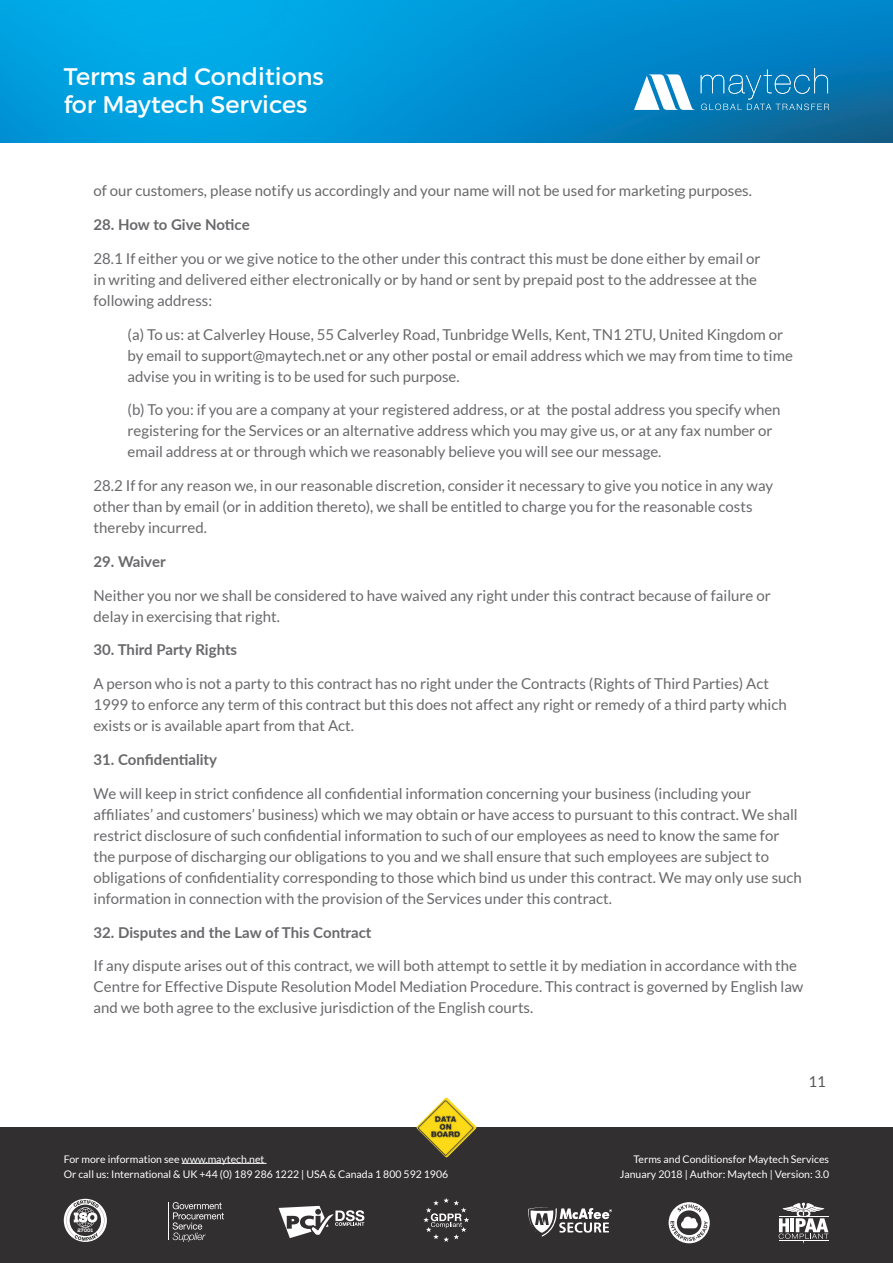
<style>
.page{position:relative;width:893px;height:1263px;background:#fff}
.page>*{position:absolute;margin:0;border:0;box-sizing:border-box;transform-origin:0 0}
.t1{font:24px/28.5px "Montserrat";color:#fff}
.MAIN_SECTION_HEADER{font:15px/21px "Lato";color:#69696c}
.MAIN_SECTION_HEADER-2{font:700 15px "Lato";color:#69696c}
.t2{font:15px "Lato";color:#57585a}
.t3{font:10.5px/15px "Lato";color:#fff}
.t4{font:800 4.95px "Nexa Slab";color:#fff}
</style>
<div class="page">
<img style="left:0;top:0;width:893px;height:142px">
<svg style="left:634px;top:68px;width:195px;height:42px;background:#3b97c8"></svg>
<div style="left:0;top:1127px;width:893px;height:136px;background:#312f30"></div>
<svg style="left:669px;top:1202px;width:41px;height:41px"></svg>
<hr style="left:168px;top:1202px;width:1px;height:38px;background:#fff">
<svg style="left:173px;top:1202px;width:51px;height:40px"></svg>
<svg style="left:279px;top:1206px;width:85px;height:32px"></svg>
<svg style="left:528px;top:1207px;width:84px;height:30px"></svg>
<svg style="left:779px;top:1202px;width:49px;height:42px"></svg>
<svg style="left:423px;top:1198px;width:46px;height:44px"></svg>
<hr style="left:182px;top:1163px;width:84px;height:1px;background:#fff">
<svg style="left:64px;top:1199px;width:43px;height:43px"></svg>
<img style="left:416px;top:1097px;width:61px;height:61px">
<h1 class="t1" style="left:64px;top:62px;width:262px">Terms and Conditions for Maytech Services</h1>
<p class="MAIN_SECTION_HEADER" style="left:94px;top:180px;width:660px">of our customers, please notify us accordingly and your name will not be used for marketing purposes.</p>
<p class="MAIN_SECTION_HEADER-2" style="left:94px;top:214px;width:158px">28. How to Give Notice</p>
<p class="MAIN_SECTION_HEADER" style="left:94px;top:248px;width:668px">28.1 If either you or we give notice to the other under this contract this must be done either by email or in writing and delivered either electronically or by hand or sent by prepaid post to the addressee at the following address:</p>
<p class="MAIN_SECTION_HEADER" style="left:128px;top:324px;width:667px">(a) To us: at Calverley House, 55 Calverley Road, Tunbridge Wells, Kent, TN1 2TU, United Kingdom or by email to support@maytech.net or any other postal or email address which we may from time to time advise you in writing is to be used for such purpose.</p>
<p class="MAIN_SECTION_HEADER" style="left:128px;top:399px;width:654px">(b) To you: if you are a company at your registered address, or at the postal address you specify when registering for the Services or an alternative address which you may give us, or at any fax number or email address at or through which we reasonably believe you will see our message.</p>
<p class="MAIN_SECTION_HEADER" style="left:94px;top:475px;width:681px">28.2 If for any reason we, in our reasonable discretion, consider it necessary to give you notice in any way other than by email (or in addition thereto), we shall be entitled to charge you for the reasonable costs thereby incurred.</p>
<p class="MAIN_SECTION_HEADER-2" style="left:94px;top:550px;width:74px">29. Waiver</p>
<p class="MAIN_SECTION_HEADER" style="left:94px;top:585px;width:679px">Neither you nor we shall be considered to have waived any right under this contract because of failure or delay in exercising that right.</p>
<p class="MAIN_SECTION_HEADER-2" style="left:94px;top:639px;width:145px">30. Third Party Rights</p>
<p class="MAIN_SECTION_HEADER" style="left:94px;top:673px;width:695px">A person who is not a party to this contract has no right under the Contracts (Rights of Third Parties) Act<br>1999 to enforce any term of this contract but this does not affect any right or remedy of a third party which exists or is available apart from that Act.</p>
<p class="MAIN_SECTION_HEADER-2" style="left:94px;top:748px;width:125px">31. Confidentiality</p>
<p class="MAIN_SECTION_HEADER" style="left:94px;top:783px;width:710px">We will keep in strict confidence all confidential information concerning your business (including your affiliates’ and customers’ business) which we may obtain or have access to pursuant to this contract. We shall restrict disclosure of such confidential information to such of our employees as need to know the same for the purpose of discharging our obligations to you and we shall ensure that such employees are subject to obligations of confidentiality corresponding to those which bind us under this contract. We may only use such information in connection with the provision of the Services under this contract.</p>
<p class="MAIN_SECTION_HEADER-2" style="left:94px;top:921px;width:279px">32. Disputes and the Law of This Contract</p>
<p class="MAIN_SECTION_HEADER" style="left:94px;top:955px;width:711px">If any dispute arises out of this contract, we will both attempt to settle it by mediation in accordance with the<br>Centre for Effective Dispute Resolution Model Mediation Procedure. This contract is governed by English law and we both agree to the exclusive jurisdiction of the English courts.</p>
<p class="t2" style="left:808px;top:1073px;width:19px">11</p>
<p class="t3" style="left:64px;top:1151px;width:386px">For more information see www.maytech.net<br>Or call us: International &amp; UK +44 (0) 189 286 1222 | USA &amp; Canada 1 800 592 1906</p>
<p class="t3" style="left:620px;top:1151px;width:211px;text-align:right">Terms and Conditionsfor Maytech Services<br>January 2018 | Author: Maytech | Version: 3.0</p>
<p class="t4" style="left:78px;top:1227px;width:17px">27001</p>
</div>
